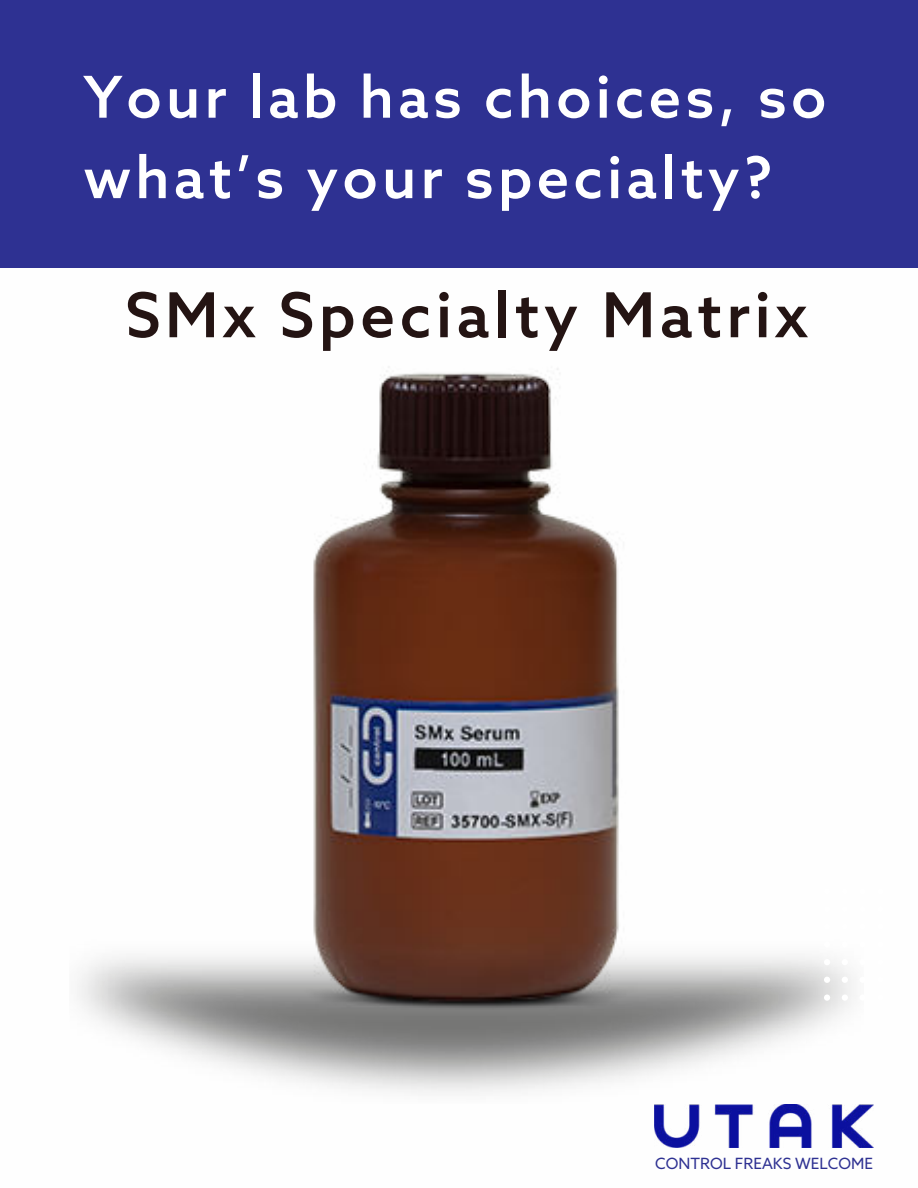
<style>
.page{position:relative;width:918px;height:1188px;background:#fff}
.page>*{position:absolute;margin:0;border:0;box-sizing:border-box;transform-origin:0 0}
.t1{font:500 62.1px "Azo Sans";letter-spacing:.07em;color:#241413}
.t2{font:500 57.9px/80.4px "Azo Sans";letter-spacing:.07em;color:#fff}
.t3{font:15.45px "Azo Sans";color:#2e3192}
</style>
<div class="page">
<img style="left:77px;top:367px;width:778px;height:724px">
<svg style="left:824px;top:888px;width:6px;height:6px"></svg>
<svg style="left:842px;top:888px;width:6px;height:6px"></svg>
<svg style="left:824px;top:906px;width:6px;height:6px"></svg>
<svg style="left:842px;top:906px;width:6px;height:6px"></svg>
<svg style="left:824px;top:924px;width:6px;height:6px"></svg>
<svg style="left:842px;top:924px;width:6px;height:6px"></svg>
<div style="left:824px;top:941px;width:6px;height:7px;background:#fff;border-radius:50%"></div>
<div style="left:842px;top:941px;width:6px;height:7px;background:#fff;border-radius:50%"></div>
<svg style="left:824px;top:959px;width:6px;height:6px"></svg>
<svg style="left:842px;top:959px;width:6px;height:6px"></svg>
<svg style="left:824px;top:977px;width:6px;height:6px"></svg>
<svg style="left:842px;top:977px;width:6px;height:6px"></svg>
<div style="left:824px;top:994px;width:6px;height:7px;background:#fff;border-radius:50%"></div>
<div style="left:842px;top:994px;width:6px;height:7px;background:#fff;border-radius:50%"></div>
<div style="left:0;top:0;width:918px;height:268px;background:#2e3192"></div>
<img style="left:654px;top:1104px;width:220px;height:44px">
<p class="t2" style="left:83px;top:56px;width:744px">Your lab has choices, so what’s your specialty?</p>
<p class="t1" style="left:125px;top:274px;width:684px">SMx Specialty Matrix</p>
<p class="t3" style="left:655px;top:1153px;width:219px">CONTROL FREAKS WELCOME</p>
</div>
